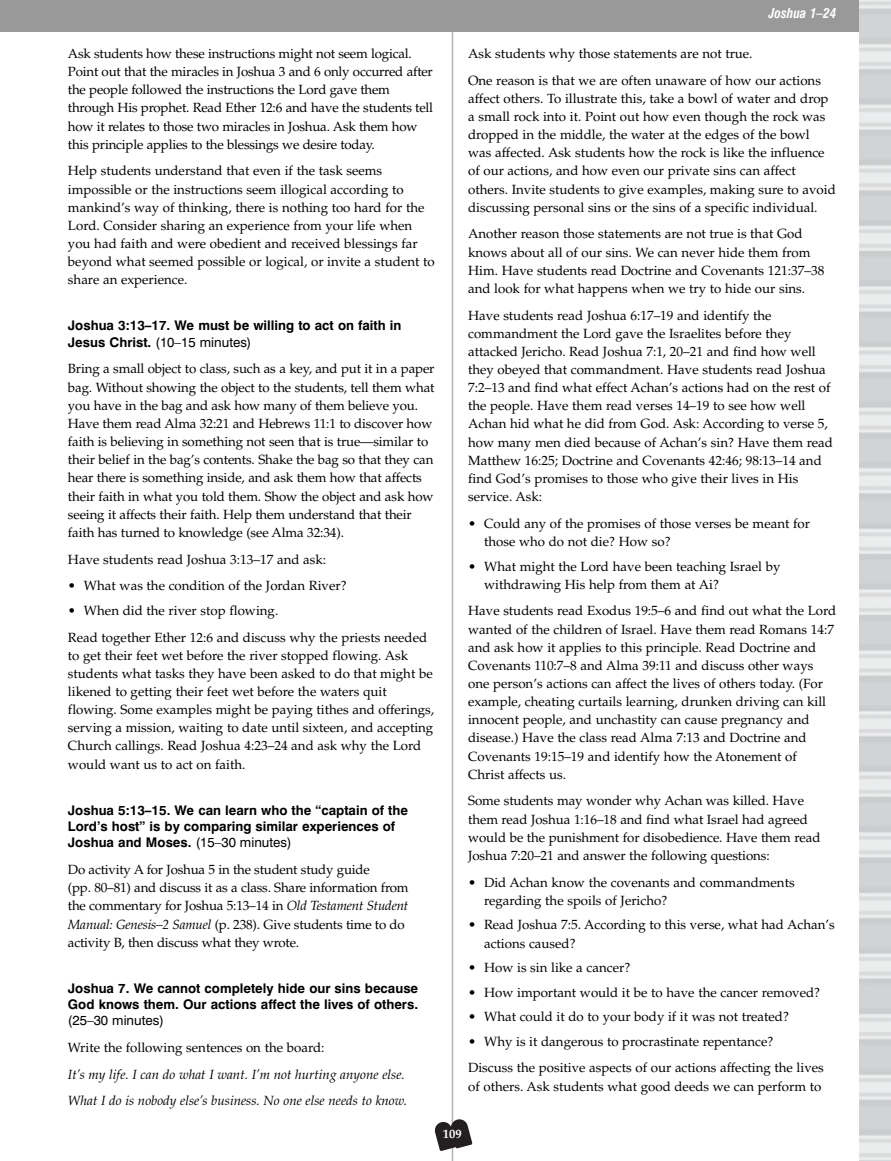
<style>
.page{position:relative;width:891px;height:1161px;background:#fff}
.page>*{position:absolute;margin:0;border:0;box-sizing:border-box;transform-origin:0 0}
.t1{font:13.35px/18.1px "Palatino";color:#000}
.t2{font:700 13.35px/16.4px "Swiss 721 BT";color:#000}
.t3{font:italic 13.35px/26.7px "Palatino";color:#000}
.t4{font:13.35px "Swiss 721 BT";color:#000}
.t5{font:italic 700 condensed 13.35px "Swiss 721 BT";letter-spacing:-.005em;color:#fff}
.t6{font:700 12.6px "Palatino";color:#fff}
.s1{font-weight:400}
.s2{font-style:italic}
</style>
<div class="page">
<hr style="left:452px;top:12px;width:1px;height:1149px;background:#b3b3b3">
<div style="left:0;top:0;width:891px;height:32px;background:#999"></div>
<svg style="left:435px;top:1119px;width:37px;height:32px"></svg>
<img style="left:859px;top:0;width:32px;height:1161px">
<p class="t5" style="left:769px;top:8px;width:69px">Joshua 1–24</p>
<p class="t1" style="left:68px;top:46px;width:367px">Ask students how these instructions might not seem logical.<br>Point out that the miracles in Joshua 3 and 6 only occurred after the people followed the instructions the Lord gave them through His prophet. Read Ether 12:6 and have the students tell how it relates to those two miracles in Joshua. Ask them how this principle applies to the blessings we desire today.</p>
<p class="t1" style="left:68px;top:163px;width:368px">Help students understand that even if the task seems impossible or the instructions seem illogical according to mankind’s way of thinking, there is nothing too hard for the Lord. Consider sharing an experience from your life when you had faith and were obedient and received blessings far beyond what seemed possible or logical, or invite a student to share an experience.</p>
<p class="t2" style="left:68px;top:319px;width:335px">Joshua 3:13–17. We must be willing to act on faith in<br>Jesus Christ. <span class="s1">(10–15 minutes)</span></p>
<p class="t1" style="left:68px;top:361px;width:368px">Bring a small object to class, such as a key, and put it in a paper bag. Without showing the object to the students, tell them what you have in the bag and ask how many of them believe you.<br>Have them read Alma 32:21 and Hebrews 11:1 to discover how faith is believing in something not seen that is true—similar to their belief in the bag’s contents. Shake the bag so that they can hear there is something inside, and ask them how that affects their faith in what you told them. Show the object and ask how seeing it affects their faith. Help them understand that their faith has turned to knowledge (see Alma 32:34).</p>
<p class="t1" style="left:68px;top:552px;width:260px">Have students read Joshua 3:13–17 and ask:</p>
<p class="t1" style="left:68px;top:578px;width:280px">• What was the condition of the Jordan River?</p>
<p class="t1" style="left:68px;top:598px;width:361px;line-height:26.7px">• When did the river stop flowing.<br>Read together Ether 12:6 and discuss why the priests needed</p>
<p class="t1" style="left:68px;top:648px;width:368px">to get their feet wet before the river stopped flowing. Ask students what tasks they have been asked to do that might be likened to getting their feet wet before the waters quit flowing. Some examples might be paying tithes and offerings, serving a mission, waiting to date until sixteen, and accepting Church callings. Read Joshua 4:23–24 and ask why the Lord would want us to act on faith.</p>
<p class="t2" style="left:68px;top:803px;width:342px">Joshua 5:13–15. We can learn who the “captain of the<br>Lord’s host” is by comparing similar experiences of<br>Joshua and Moses. <span class="s1">(15–30 minutes)</span></p>
<p class="t1" style="left:68px;top:862px;width:342px">Do activity A for Joshua 5 in the student study guide<br>(pp. 80–81) and discuss it as a class. Share information from the commentary for Joshua 5:13–14 in <span class="s2">Old Testament Student Manual: Genesis–2 Samuel</span> (p. 238). Give students time to do activity B, then discuss what they wrote.</p>
<p class="t2" style="left:68px;top:981px;width:352px">Joshua 7. We cannot completely hide our sins because<br>God knows them. Our actions affect the lives of others.</p>
<p class="t4" style="left:68px;top:1015px;width:97px">(25–30 minutes)</p>
<p class="t1" style="left:68px;top:1040px;width:258px">Write the following sentences on the board:</p>
<p class="t3" style="left:68px;top:1062px;width:341px">It’s my life. I can do what I want. I’m not hurting anyone else.<br>What I do is nobody else’s business. No one else needs to know.</p>
<p class="t1" style="left:468px;top:42px;width:354px;line-height:26.7px">Ask students why those statements are not true.<br>One reason is that we are often unaware of how our actions</p>
<p class="t1" style="left:468px;top:91px;width:369px">affect others. To illustrate this, take a bowl of water and drop a small rock into it. Point out how even though the rock was dropped in the middle, the water at the edges of the bowl was affected. Ask students how the rock is like the influence of our actions, and how even our private sins can affect others. Invite students to give examples, making sure to avoid discussing personal sins or the sins of a specific individual.</p>
<p class="t1" style="left:468px;top:226px;width:358px">Another reason those statements are not true is that God knows about all of our sins. We can never hide them from Him. Have students read Doctrine and Covenants 121:37–38 and look for what happens when we try to hide our sins.</p>
<p class="t1" style="left:468px;top:307px;width:366px">Have students read Joshua 6:17–19 and identify the commandment the Lord gave the Israelites before they attacked Jericho. Read Joshua 7:1, 20–21 and find how well they obeyed that commandment. Have students read Joshua 7:2–13 and find what effect Achan’s actions had on the rest of the people. Have them read verses 14–19 to see how well Achan hid what he did from God. Ask: According to verse 5, how many men died because of Achan’s sin? Have them read Matthew 16:25; Doctrine and Covenants 42:46; 98:13–14 and find God’s promises to those who give their lives in His service. Ask:</p>
<p class="t1" style="left:484px;top:516px;width:328px;text-indent:-16px">• Could any of the promises of those verses be meant for those who do not die? How so?</p>
<p class="t1" style="left:484px;top:558px;width:298px;text-indent:-16px">• What might the Lord have been teaching Israel by withdrawing His help from them at Ai?</p>
<p class="t1" style="left:468px;top:603px;width:370px">Have students read Exodus 19:5–6 and find out what the Lord wanted of the children of Israel. Have them read Romans 14:7 and ask how it applies to this principle. Read Doctrine and Covenants 110:7–8 and Alma 39:11 and discuss other ways one person’s actions can affect the lives of others today. (For example, cheating curtails learning, drunken driving can kill innocent people, and unchastity can cause pregnancy and disease.) Have the class read Alma 7:13 and Doctrine and Covenants 19:15–19 and identify how the Atonement of Christ affects us.</p>
<p class="t1" style="left:468px;top:793px;width:354px">Some students may wonder why Achan was killed. Have them read Joshua 1:16–18 and find what Israel had agreed would be the punishment for disobedience. Have them read Joshua 7:20–21 and answer the following questions:</p>
<p class="t1" style="left:484px;top:875px;width:312px;text-indent:-16px">• Did Achan know the covenants and commandments regarding the spoils of Jericho?</p>
<p class="t1" style="left:484px;top:917px;width:352px;text-indent:-16px">• Read Joshua 7:5. According to this verse, what had Achan’s actions caused?</p>
<p class="t1" style="left:468px;top:960px;width:164px">• How is sin like a cancer?</p>
<p class="t1" style="left:468px;top:985px;width:354px">• How important would it be to have the cancer removed?</p>
<p class="t1" style="left:468px;top:1009px;width:322px">• What could it do to your body if it was not treated?</p>
<p class="t1" style="left:468px;top:1029px;width:357px;line-height:26.7px">• Why is it dangerous to procrastinate repentance?<br>Discuss the positive aspects of our actions affecting the lives</p>
<p class="t1" style="left:468px;top:1078px;width:355px">of others. Ask students what good deeds we can perform to</p>
<p class="t6" style="left:443px;top:1129px;width:20px">109</p>
</div>
